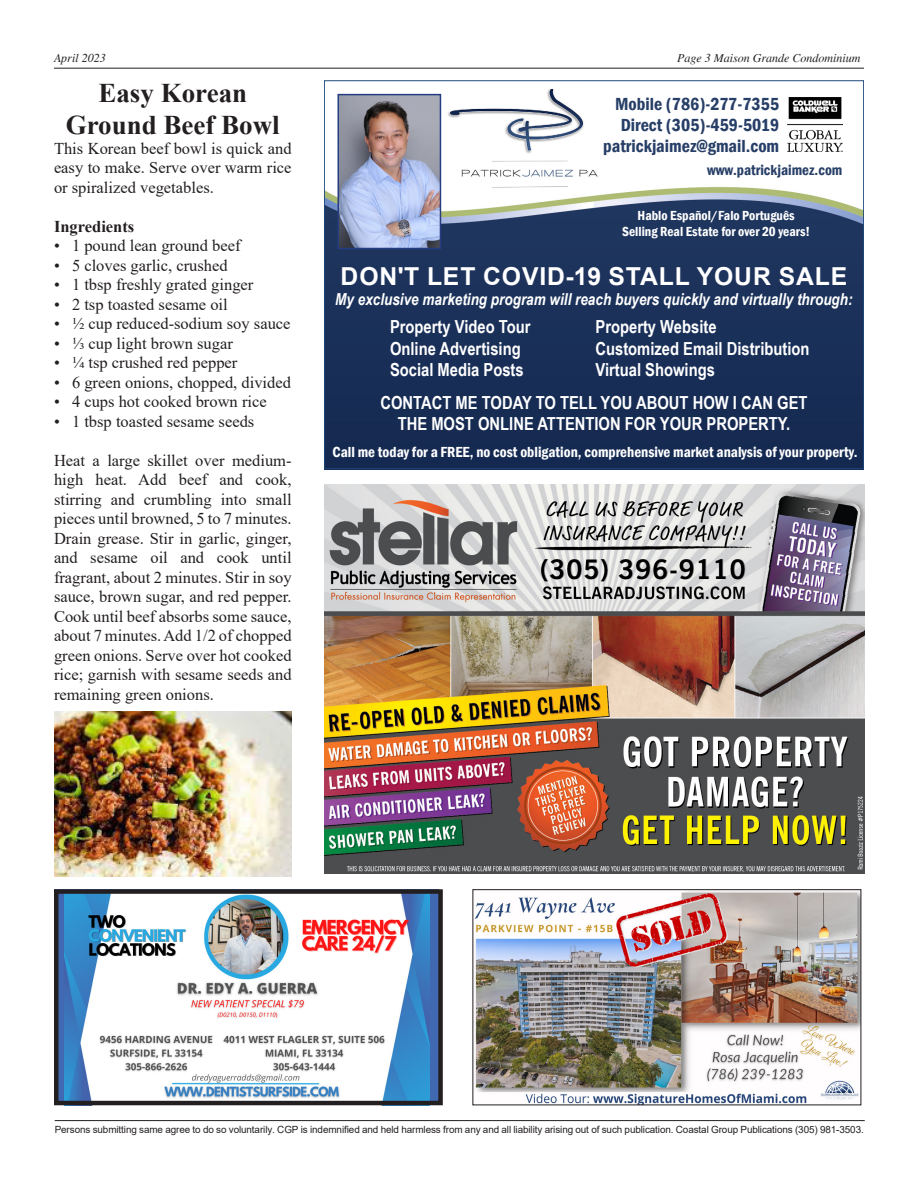
<style>
.page{position:relative;width:918px;height:1188px;background:#fff}
.page>*{position:absolute;margin:0;border:0;box-sizing:border-box;transform-origin:0 0}
.ydpf001522dmsobodyte{font:700 27px/32.4px "Times New Roman";color:#231f20;text-align:center}
.t1{font:700 24.75px "Arial";letter-spacing:.035em;color:#fff}
.t2{font:700 18px/32.4px "Arial Narrow";color:#fff}
.t3{font:600 condensed 18px/21px "Franklin Gothic";color:#273e67;text-align:right}
.comp{font:16.5px/19.5px "Times New Roman";color:#231f20;text-align:justify}
.t4{font:italic 700 16.5px "Arial Narrow";color:#fff}
.t5{font:700 16.5px "Times New Roman";color:#231f20}
.t6{font:600 condensed 15px "Franklin Gothic";color:#fff}
.t7{font:600 condensed 15px "Franklin Gothic";color:#273e67}
.t8{font:600 condensed 13.5px/16.2px "Franklin Gothic";color:#fff;text-align:center}
.t9{font:italic 12px "Times";color:#231f20}
.t10{font:9.9px "Arial";letter-spacing:-.01em;color:#231f20}
</style>
<div class="page">
<hr style="left:54px;top:68px;width:810px;height:1px;background:#231f20">
<hr style="left:55px;top:1120px;width:810px;height:1px;background:#231f20">
<img style="left:325px;top:485px;width:540px;height:389px">
<img style="left:474px;top:891px;width:385px;height:212px">
<div style="left:472px;top:889px;width:389px;height:216px;border:1px solid #231f20"></div>
<img style="left:326px;top:93px;width:536px;height:374px">
<img style="left:447px;top:89px;width:152px;height:102px">
<img style="left:341px;top:97px;width:97px;height:149px">
<div style="left:338px;top:94px;width:103px;height:155px;border:2px solid #263d81"></div>
<img style="left:788px;top:97px;width:54px;height:55px">
<div style="left:54px;top:889px;width:384px;height:216px;background:#4069b2"></div>
<img style="left:65px;top:895px;width:365px;height:204px">
<div style="left:54px;top:889px;width:389px;height:216px;border:5px solid #231f20"></div>
<img style="left:54px;top:712px;width:238px;height:165px">
<p class="t9" style="left:54px;top:52px;width:53px">April 2023</p>
<p class="t9" style="left:677px;top:52px;width:185px">Page 3 Maison Grande Condominium</p>
<p class="ydpf001522dmsobodyte" style="left:66px;top:76px;width:216px">Easy Korean<br>Ground Beef Bowl</p>
<p class="comp" style="left:54px;top:138px;width:239px">This Korean beef bowl is quick and easy to make. Serve over warm rice or spiralized vegetables.</p>
<p class="t5" style="left:54px;top:214px;width:82px">Ingredients</p>
<p class="comp" style="left:54px;top:235px;width:188px">• 1 pound lean ground beef</p>
<p class="comp" style="left:54px;top:255px;width:175px">• 5 cloves garlic, crushed</p>
<p class="comp" style="left:54px;top:274px;width:201px">• 1 tbsp freshly grated ginger</p>
<p class="comp" style="left:54px;top:294px;width:175px">• 2 tsp toasted sesame oil</p>
<p class="comp" style="left:54px;top:313px;width:238px">• ½ cup reduced-sodium soy sauce</p>
<p class="comp" style="left:54px;top:333px;width:180px">• ⅓ cup light brown sugar</p>
<p class="comp" style="left:54px;top:352px;width:185px">• ¼ tsp crushed red pepper</p>
<p class="comp" style="left:54px;top:372px;width:239px">• 6 green onions, chopped, divided</p>
<p class="comp" style="left:54px;top:391px;width:214px">• 4 cups hot cooked brown rice</p>
<p class="comp" style="left:54px;top:411px;width:202px">• 1 tbsp toasted sesame seeds</p>
<p class="comp" style="left:54px;top:450px;width:239px">Heat a large skillet over medium&shy;high heat. Add beef and cook, stirring and crumbling into small pieces until browned, 5 to 7 minutes.<br>Drain grease. Stir in garlic, ginger, and sesame oil and cook until fragrant, about 2 minutes. Stir in soy sauce, brown sugar, and red pepper.<br>Cook until beef absorbs some sauce, about 7 minutes. Add 1/2 of chopped green onions. Serve over hot cooked rice; garnish with sesame seeds and remaining green onions.</p>
<p class="t3" style="left:603px;top:93px;width:177px">Mobile (786)-277-7355<br>Direct (305)-459-5019 patrickjaimez@gmail.com</p>
<p class="t7" style="left:707px;top:160px;width:137px">www.patrickjaimez.com</p>
<p class="t8" style="left:622px;top:207px;width:190px">Hablo Español/Falo Português<br>Selling Real Estate for over 20 years!</p>
<p class="t1" style="left:341px;top:259px;width:508px">DON'T LET COVID-19 STALL YOUR SALE</p>
<p class="t4" style="left:335px;top:287px;width:519px">My exclusive marketing program will reach buyers quickly and virtually through:</p>
<p class="t2" style="left:390px;top:310px;width:142px">Property Video Tour</p>
<p class="t2" style="left:596px;top:310px;width:123px">Property Website</p>
<p class="t2" style="left:390px;top:331px;width:132px">Online Advertising</p>
<p class="t2" style="left:596px;top:331px;width:216px">Customized Email Distribution</p>
<p class="t2" style="left:390px;top:353px;width:135px">Social Media Posts</p>
<p class="t2" style="left:380px;top:353px;width:429px;text-indent:215px">Virtual Showings<br>CONTACT ME TODAY TO TELL YOU ABOUT HOW I CAN GET</p>
<p class="t2" style="left:398px;top:407px;width:394px">THE MOST ONLINE ATTENTION FOR YOUR PROPERTY.</p>
<p class="t6" style="left:333px;top:442px;width:527px">Call me today for a FREE, no cost obligation, comprehensive market analysis of your property.</p>
<p class="t10" style="left:55px;top:1123px;width:811px">Persons submitting same agree to do so voluntarily. CGP is indemnified and held harmless from any and all liability arising out of such publication. Coastal Group Publications (305) 981-3503.</p>
</div>
